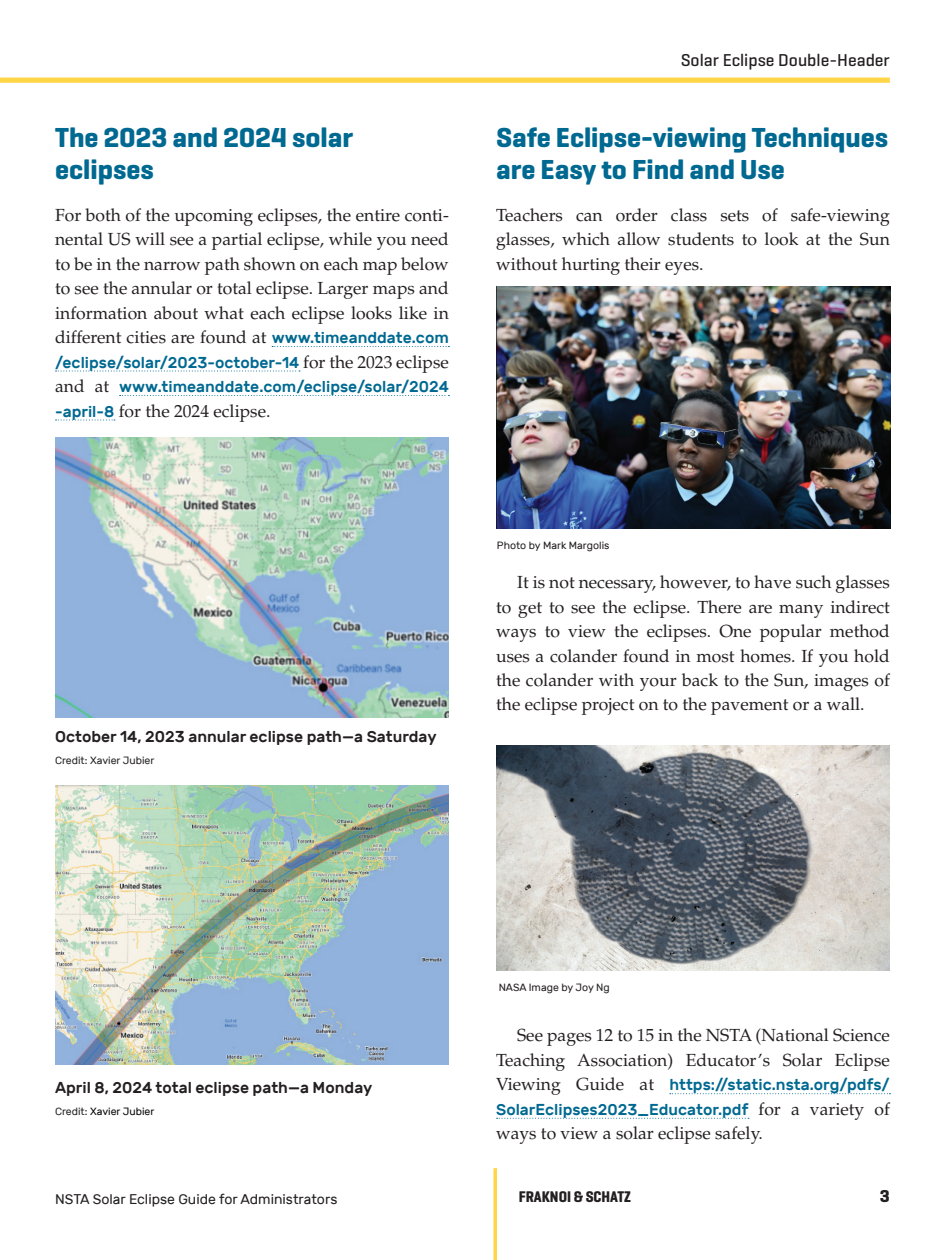
<style>
.page{position:relative;width:945px;height:1260px;background:#fff}
.page>*{position:absolute;margin:0;border:0;box-sizing:border-box;transform-origin:0 0}
.t1{font:700 28px/31.5px "Geogrotesque";color:#006991}
.t2{font:17.5px/24.5px "Palatino LT Std";color:#231f20;text-align:justify}
.t3{font:500 17.5px "Geogrotesque";color:#231f20}
.t4{font:700 17.5px "Geogrotesque";color:#231f20}
.t5{font:500 15.75px/24.5px "Rubik";color:#006991}
.t6{font:500 15.75px "Rubik";color:#231f20}
.t7{font:700 15.75px "Geogrotesque Cond";color:#231f20}
.t8{font:14px "Rubik";color:#231f20}
.t9{font:10.5px "Rubik";color:#231f20}
.t10{font:10.5px "Rubik";color:#040503}
.s1{font-family:"Rubik";font-weight:500;font-size:15.75px;color:#006991}
.s2{font-family:"Palatino LT Std";font-weight:400;font-size:17.5px;color:#231f20}
.s3{color:#231f20}
</style>
<div class="page">
<div style="left:0;top:78px;width:890px;height:5px;background:#ffd648"></div>
<svg style="left:493px;top:1168px;width:4px;height:92px"></svg>
<svg style="left:272px;top:346px;width:177px;height:1px"></svg>
<svg style="left:56px;top:371px;width:244px;height:1px"></svg>
<svg style="left:120px;top:395px;width:329px;height:1px"></svg>
<svg style="left:56px;top:420px;width:59px;height:1px"></svg>
<svg style="left:670px;top:1093px;width:220px;height:1px"></svg>
<svg style="left:497px;top:1118px;width:252px;height:1px"></svg>
<img style="left:55px;top:438px;width:394px;height:279px">
<img style="left:55px;top:785px;width:394px;height:279px">
<img style="left:496px;top:746px;width:394px;height:225px">
<img style="left:497px;top:287px;width:394px;height:242px">
<h1 class="t1" style="left:55px;top:122px;width:299px">The 2023 and 2024 solar eclipses</h1>
<p class="t2" style="left:55px;top:203px;width:395px">For both of the upcoming eclipses, the entire conti&shy;nental US will see a partial eclipse, while you need to be in the narrow path shown on each map below to see the annular or total eclipse. Larger maps and information about what each eclipse looks like in different cities are found at <span class="s1">www.timeanddate.com</span></p>
<p class="t5" style="left:55px;top:350px;width:395px">/eclipse/solar/2023-october-14 <span class="s2">for the 2023 eclipse and at</span> www.timeanddate.com/eclipse/solar/2024</p>
<p class="t2" style="left:55px;top:399px;width:217px"><span class="s1">-april-8</span> for the 2024 eclipse.</p>
<p class="t3" style="left:681px;top:49px;width:211px">Solar Eclipse Double-Header</p>
<h1 class="t1" style="left:496px;top:122px;width:394px">Safe Eclipse-viewing Techniques are Easy to Find and Use</h1>
<p class="t2" style="left:496px;top:203px;width:395px">Teachers can order class sets of safe-viewing glasses, which allow students to look at the Sun without hurting their eyes.</p>
<p class="t6" style="left:55px;top:728px;width:383px">October 14, 2023 annular eclipse path—a Saturday</p>
<p class="t9" style="left:55px;top:755px;width:101px">Credit: Xavier Jubier</p>
<p class="t9" style="left:497px;top:539px;width:114px">Photo by Mark Margolis</p>
<p class="t2" style="left:496px;top:570px;width:395px;text-indent:21px">It is not necessary, however, to have such glasses to get to see the eclipse. There are many indirect ways to view the eclipses. One popular method uses a colander found in most homes. If you hold the colander with your back to the Sun, images of the eclipse project on to the pavement or a wall.</p>
<p class="t6" style="left:55px;top:1079px;width:319px">April 8, 2024 total eclipse path—a Monday</p>
<p class="t10" style="left:55px;top:1106px;width:101px"><span class="s3">Credit:</span> Xavier Jubier</p>
<p class="t9" style="left:499px;top:982px;width:113px">NASA Image by Joy Ng</p>
<p class="t2" style="left:496px;top:1023px;width:395px;text-align:right">See pages 12 to 15 in the NSTA (National Science<br>Teaching Association) Educator’s Solar Eclipse</p>
<p class="t5" style="left:496px;top:1073px;width:395px"><span class="s2">Viewing Guide at</span> https://static.nsta.org/pdfs/<br>SolarEclipses2023_Educator.pdf <span class="s2">for a variety of</span></p>
<p class="t2" style="left:496px;top:1121px;width:268px">ways to view a solar eclipse safely.</p>
<p class="t8" style="left:55px;top:1191px;width:284px">NSTA Solar Eclipse Guide for Administrators</p>
<p class="t7" style="left:519px;top:1187px;width:114px">FRAKNOI &amp; SCHATZ</p>
<p class="t4" style="left:880px;top:1185px;width:11px">3</p>
</div>
